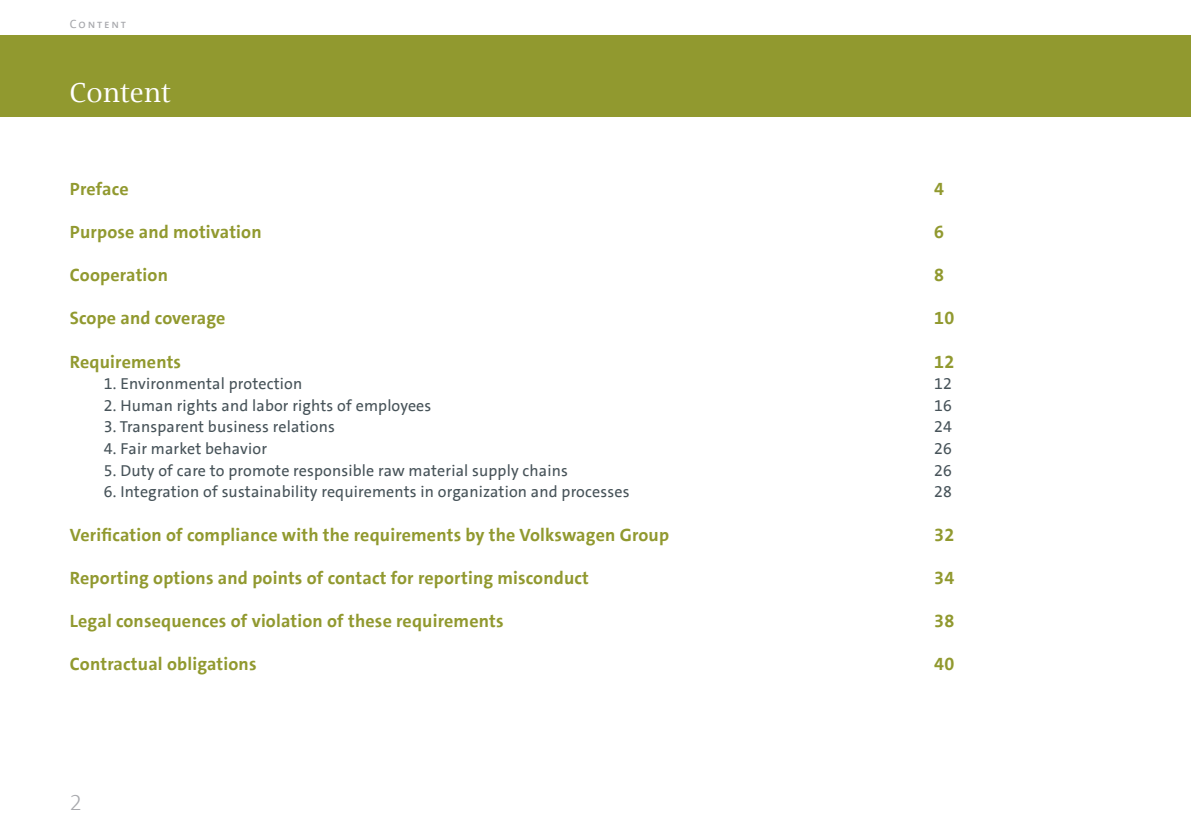
<style>
.page{position:relative;width:1191px;height:840px;background:#fff}
.page>*{position:absolute;margin:0;border:0;box-sizing:border-box;transform-origin:0 0}
.t1{font:28px "VWAG The Antiqua";letter-spacing:-.005em;color:#fff}
.t2{font:300 22px "VWAG The Sans";color:#a8a9ad}
.t3{font:700 18px "VWAG The Sans";letter-spacing:.01em;color:#91992f}
.t4{font:16px "VWAG The Sans";letter-spacing:.01em;color:#475359}
.t5{font:12px "VWAG The Sans";letter-spacing:.145em;color:#a8a9ad}
</style>
<div class="page">
<div style="left:0;top:35px;width:1191px;height:82px;background:#91992f"></div>
<p class="t5" style="left:70px;top:16px;width:57px">Content</p>
<h1 class="t1" style="left:70px;top:74px;width:103px">Content</h1>
<p class="t3" style="left:70px;top:177px;width:60px">Preface</p>
<p class="t3" style="left:934px;top:177px;width:11px">4</p>
<p class="t3" style="left:70px;top:220px;width:193px">Purpose and motivation</p>
<p class="t3" style="left:934px;top:220px;width:11px">6</p>
<p class="t3" style="left:70px;top:263px;width:100px">Cooperation</p>
<p class="t3" style="left:934px;top:263px;width:11px">8</p>
<p class="t3" style="left:70px;top:306px;width:157px">Scope and coverage</p>
<p class="t3" style="left:934px;top:306px;width:21px">10</p>
<p class="t3" style="left:70px;top:350px;width:113px">Requirements</p>
<p class="t3" style="left:934px;top:350px;width:21px">12</p>
<p class="t4" style="left:104px;top:373px;width:200px">1. Environmental protection</p>
<p class="t4" style="left:934px;top:373px;width:19px">12</p>
<p class="t4" style="left:104px;top:395px;width:329px">2. Human rights and labor rights of employees</p>
<p class="t4" style="left:934px;top:395px;width:19px">16</p>
<p class="t4" style="left:104px;top:416px;width:232px">3. Transparent business relations</p>
<p class="t4" style="left:934px;top:416px;width:19px">24</p>
<p class="t4" style="left:104px;top:438px;width:165px">4. Fair market behavior</p>
<p class="t4" style="left:934px;top:438px;width:19px">26</p>
<p class="t4" style="left:104px;top:460px;width:465px">5. Duty of care to promote responsible raw material supply chains</p>
<p class="t4" style="left:934px;top:460px;width:19px">26</p>
<p class="t4" style="left:104px;top:481px;width:527px">6. Integration of sustainability requirements in organization and processes</p>
<p class="t4" style="left:934px;top:481px;width:19px">28</p>
<p class="t3" style="left:70px;top:522px;width:600px">Verification of compliance with the requirements by the Volkswagen Group</p>
<p class="t3" style="left:934px;top:522px;width:21px">32</p>
<p class="t3" style="left:70px;top:566px;width:520px">Reporting options and points of contact for reporting misconduct</p>
<p class="t3" style="left:934px;top:566px;width:21px">34</p>
<p class="t3" style="left:70px;top:609px;width:435px">Legal consequences of violation of these requirements</p>
<p class="t3" style="left:934px;top:609px;width:21px">38</p>
<p class="t3" style="left:70px;top:652px;width:188px">Contractual obligations</p>
<p class="t3" style="left:934px;top:652px;width:21px">40</p>
<p class="t2" style="left:70px;top:787px;width:14px">2</p>
</div>
